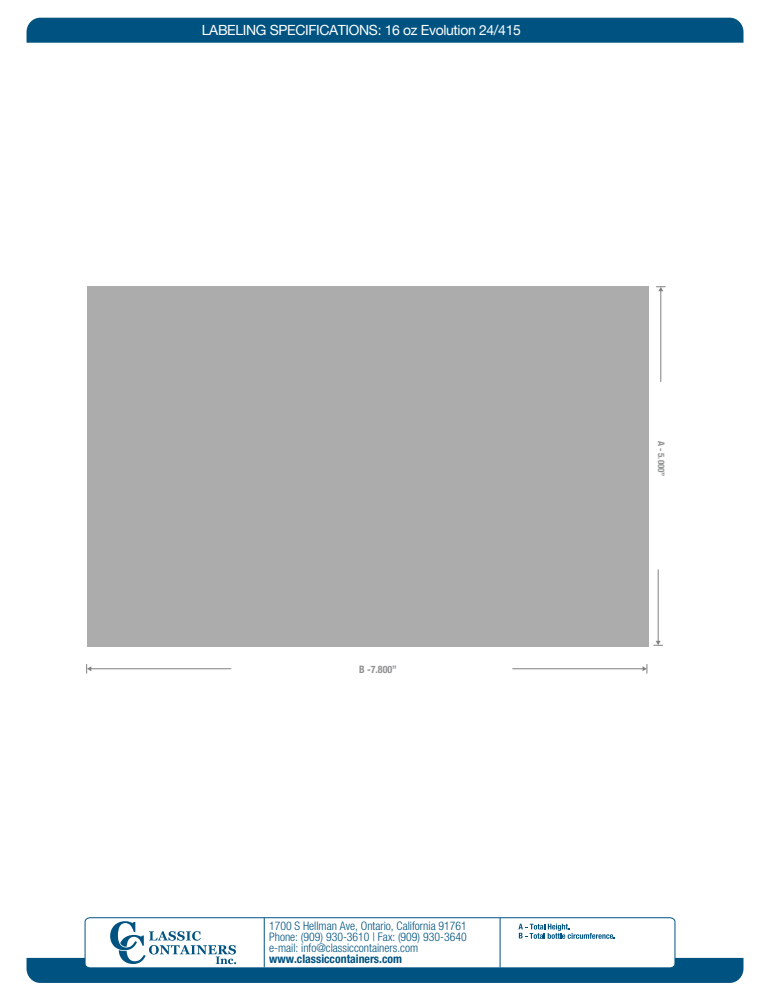
<style>
.page{position:relative;width:767px;height:1006px;background:#fff}
.page>*{position:absolute;margin:0;border:0;box-sizing:border-box;transform-origin:0 0}
.t1{font:14px "Helvetica Neue";letter-spacing:-.025em;color:#fff}
.t2{font:300 condensed 11.8px/10.9px "Helvetica Neue LT Pro";color:#005381;text-align:justify}
.t3{font:700 condensed 11.8px "Helvetica Neue LT Pro";color:#005381}
.t4{font:700 condensed 10.3px "Helvetica Neue";color:#8e9091}
.t5{font:700 condensed 9px "Helvetica Neue";color:#8e9091}
</style>
<div class="page">
<div style="left:27px;top:18px;width:716px;height:25px;background:#005381"></div>
<div style="left:87px;top:287px;width:561px;height:360px;background:#acacac"></div>
<hr style="left:91px;top:668px;width:140px;height:1px;background:#818181">
<svg style="left:86px;top:664px;width:5px;height:9px"></svg>
<hr style="left:512px;top:668px;width:131px;height:1px;background:#818181">
<svg style="left:642px;top:664px;width:5px;height:9px"></svg>
<hr style="left:660px;top:290px;width:1px;height:92px;background:#818181">
<svg style="left:656px;top:286px;width:9px;height:5px"></svg>
<hr style="left:657px;top:570px;width:1px;height:71px;background:#818181">
<svg style="left:653px;top:641px;width:9px;height:5px"></svg>
<svg style="left:27px;top:917px;width:716px;height:66px"></svg>
<p class="t1" style="left:202px;top:18px;width:320px">LABELING SPECIFICATIONS: 16 oz Evolution 24/415</p>
<p class="t4" style="left:359px;top:661px;width:39px">B -7.800”</p>
<p class="t2" style="left:269px;top:920px;width:199px">1700 S Hellman Ave, Ontario, California 91761<br>Phone: (909) 930-3610 | Fax: (909) 930-3640 e-mail: info@classiccontainers.com</p>
<p class="t3" style="left:269px;top:951px;width:134px">www.classiccontainers.com</p>
<p class="t5" style="left:668px;top:441px;width:38px;rotate:90deg">A - 5.000”</p>
</div>
